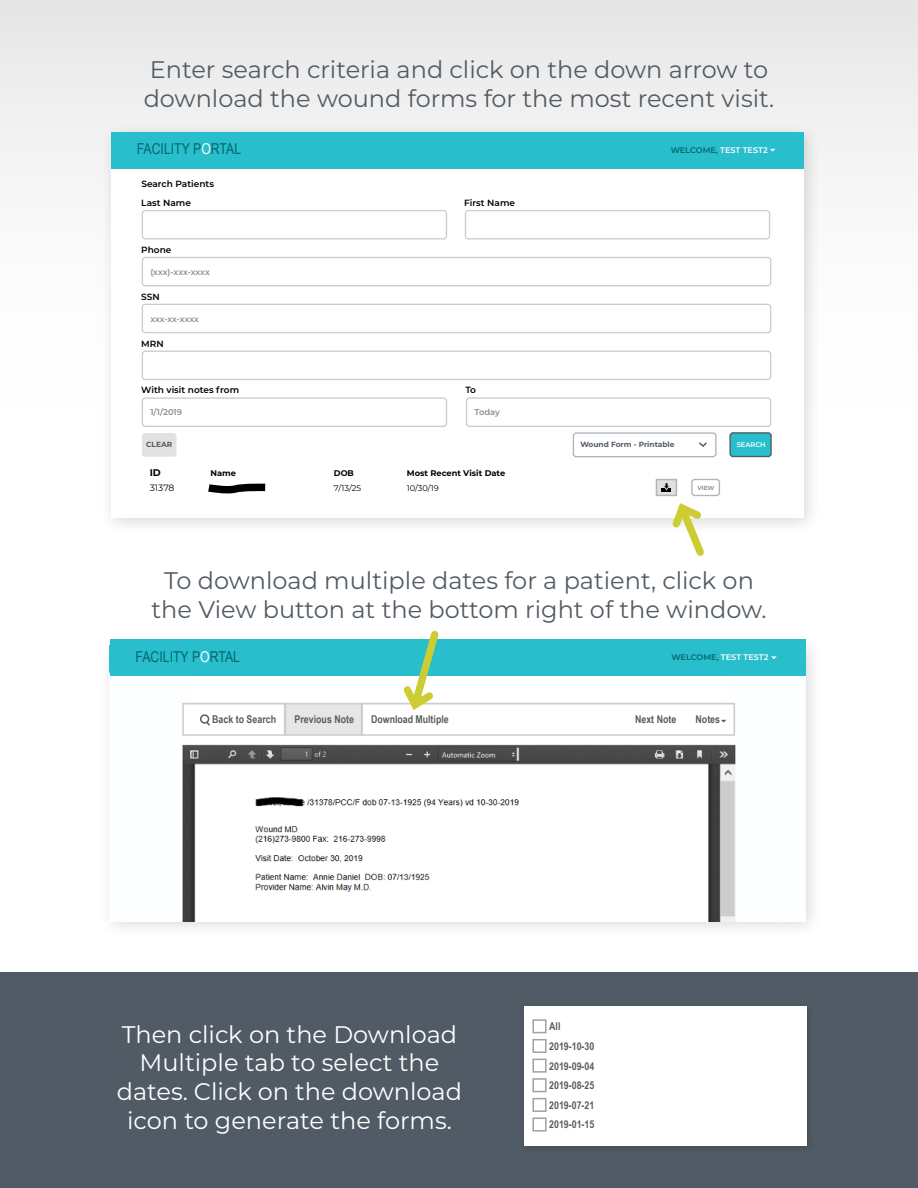
<style>
.page{position:relative;width:918px;height:1188px;background:#fff}
.page>*{position:absolute;margin:0;border:0;box-sizing:border-box;transform-origin:0 0}
.t1{font:24px/28.8px "Montserrat";color:#515b65}
.t2{font:24px/28.8px "Montserrat";color:#fff;text-align:center}
.t3{font:15px "Arial Narrow";color:#04666e}
.t4{font:700 10.8px/19.6px "Arial Narrow";color:#5c5c5c}
.t5{font:700 9.6px "Montserrat";color:#000}
.t6{font:9.15px "Montserrat";letter-spacing:-.005em;color:#000}
.t7{font:600 9px/18.6px "Montserrat";color:#000}
.t8{font:600 8.4px "Montserrat";color:#8c8c8c}
.t9{font:700 8.25px "Montserrat";color:#000}
.t10{font:8.25px "Montserrat";color:#000}
.t11{font:600 8.1px "Montserrat";color:#fff}
.t12{font:700 7.5px "Montserrat";color:#515b65}
.t13{font:600 6.75px "Montserrat";color:#fff}
.t14{font:700 6px "Montserrat";color:#949494}
.s1{color:#fff}
.s2{color:#04666e}
</style>
<div class="page">
<div style="left:0;top:0;width:918px;height:436px;background:linear-gradient(to bottom,#e9e9e9,#fff)"></div>
<div style="left:0;top:972px;width:918px;height:216px;background:#515b65"></div>
<div style="left:97px;top:634px;width:727px;height:306px;background:#000;opacity:.15"></div>
<img style="left:110px;top:676px;width:695px;height:245px">
<div style="left:110px;top:640px;width:695px;height:36px;background:#29becc"></div>
<svg style="left:771px;top:656px;width:6px;height:3px"></svg>
<div style="left:182px;top:703px;width:103px;height:33px;background:#fff;border:2px solid #cdcdcd"></div>
<div style="left:361px;top:703px;width:374px;height:33px;background:#fff;border:2px solid #cdcdcd"></div>
<div style="left:285px;top:703px;width:77px;height:33px;background:#e6e6e6;border:2px solid #cdcdcd"></div>
<div style="left:200px;top:714px;width:9px;height:10px;border:2px solid #5c5c5c;border-radius:50%"></div>
<svg style="left:205px;top:720px;width:5px;height:6px"></svg>
<svg style="left:397px;top:630px;width:47px;height:80px"></svg>
<div style="left:99px;top:121px;width:722px;height:415px;background:#000;opacity:.15"></div>
<div style="left:111px;top:133px;width:693px;height:385px;background:#fff"></div>
<div style="left:111px;top:132px;width:693px;height:36px;background:#29becc"></div>
<svg style="left:141px;top:210px;width:306px;height:30px"></svg>
<svg style="left:141px;top:257px;width:631px;height:30px"></svg>
<svg style="left:464px;top:210px;width:307px;height:30px"></svg>
<svg style="left:141px;top:303px;width:631px;height:31px"></svg>
<svg style="left:141px;top:350px;width:631px;height:30px"></svg>
<svg style="left:466px;top:397px;width:306px;height:61px"></svg>
<svg style="left:141px;top:397px;width:306px;height:60px"></svg>
<div style="left:656px;top:479px;width:21px;height:17px;background:#e1e1e1;border:1px solid #b1b5ba"></div>
<svg style="left:208px;top:483px;width:58px;height:11px"></svg>
<svg style="left:662px;top:478px;width:59px;height:78px"></svg>
<div style="left:520px;top:1002px;width:294px;height:151px;background:#000;opacity:.15"></div>
<div style="left:524px;top:1007px;width:283px;height:139px;background:#fff"></div>
<div style="left:532px;top:1019px;width:15px;height:14px;border:2px solid #a1a1a1"></div>
<div style="left:532px;top:1039px;width:15px;height:14px;border:2px solid #a1a1a1"></div>
<div style="left:532px;top:1059px;width:15px;height:14px;border:2px solid #a1a1a1"></div>
<div style="left:532px;top:1078px;width:15px;height:14px;border:2px solid #a1a1a1"></div>
<div style="left:532px;top:1098px;width:15px;height:14px;border:2px solid #a1a1a1"></div>
<div style="left:532px;top:1118px;width:15px;height:14px;border:2px solid #a1a1a1"></div>
<p class="t1" style="left:144px;top:54px;width:632px">Enter search criteria and click on the down arrow to download the wound forms for the most recent visit.</p>
<p class="t3" style="left:137px;top:138px;width:106px">FACILITY P<span class="s1">O</span>RTAL</p>
<p class="t11" style="left:671px;top:144px;width:99px"><span class="s2">WELCOME,</span> TEST TEST2</p>
<p class="t7" style="left:141px;top:175px;width:74px">Search Patients<br>Last Name</p>
<p class="t7" style="left:464px;top:193px;width:52px">First Name</p>
<p class="t7" style="left:141px;top:240px;width:32px">Phone</p>
<p class="t8" style="left:150px;top:266px;width:61px">(xxx)-xxx-xxxx</p>
<p class="t7" style="left:141px;top:287px;width:20px">SSN</p>
<p class="t8" style="left:150px;top:313px;width:50px">xxx-xx-xxxx</p>
<p class="t7" style="left:141px;top:334px;width:24px">MRN</p>
<p class="t7" style="left:141px;top:381px;width:100px">With visit notes from</p>
<p class="t8" style="left:150px;top:406px;width:33px">1/1/2019</p>
<p class="t7" style="left:465px;top:381px;width:12px">To</p>
<p class="t8" style="left:475px;top:406px;width:27px">Today</p>
<p class="t12" style="left:146px;top:439px;width:28px">CLEAR</p>
<p class="t5" style="left:150px;top:466px;width:13px">ID</p>
<p class="t6" style="left:150px;top:482px;width:26px">31378</p>
<p class="t12" style="left:580px;top:439px;width:96px">Wound Form - Printable</p>
<p class="t13" style="left:737px;top:440px;width:30px">SEARCH</p>
<p class="t9" style="left:210px;top:467px;width:27px">Name</p>
<p class="t9" style="left:334px;top:467px;width:22px">DOB</p>
<p class="t9" style="left:407px;top:467px;width:100px">Most Recent Visit Date</p>
<p class="t10" style="left:334px;top:482px;width:29px">7/13/25</p>
<p class="t10" style="left:407px;top:482px;width:33px">10/30/19</p>
<p class="t14" style="left:697px;top:484px;width:19px">VIEW</p>
<p class="t1" style="left:152px;top:566px;width:616px;text-align:center">To download multiple dates for a patient, click on the View button at the bottom right of the window.</p>
<p class="t3" style="left:136px;top:645px;width:106px">FACILITY P<span class="s1">O</span>RTAL</p>
<p class="t11" style="left:671px;top:652px;width:99px"><span class="s2">WELCOME,</span> TEST TEST2</p>
<p class="t4" style="left:212px;top:709px;width:65px">Back to Search</p>
<p class="t4" style="left:295px;top:709px;width:61px">Previous Note</p>
<p class="t4" style="left:371px;top:709px;width:79px">Download Multiple</p>
<p class="t4" style="left:635px;top:709px;width:43px">Next Note</p>
<p class="t4" style="left:696px;top:709px;width:26px">Notes</p>
<p class="t2" style="left:117px;top:1019px;width:347px">Then click on the Download<br>Multiple tab to select the dates. Click on the download icon to generate the forms.</p>
<p class="t4" style="left:549px;top:1016px;width:47px">All<br>2019-10-30<br>2019-09-04<br>2019-08-25<br>2019-07-21<br>2019-01-15</p>
</div>
